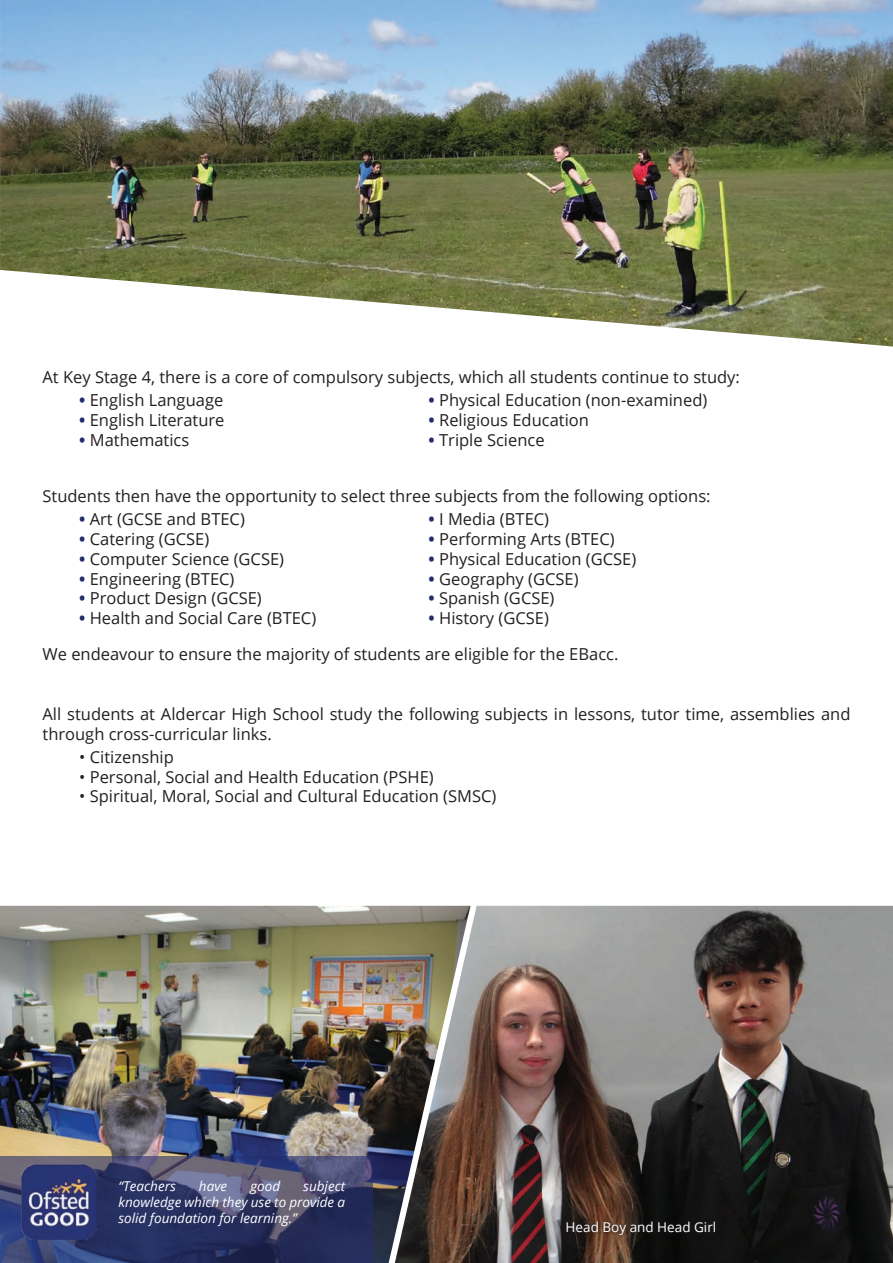
<style>
.page{position:relative;width:893px;height:1263px;background:#fff}
.page>*{position:absolute;margin:0;border:0;box-sizing:border-box;transform-origin:0 0}
.t1{font:16.5px/19.8px "Open Sans";color:#231f20}
.t2{font:italic 13.5px/16.2px "Open Sans";color:#fff;text-align:justify}
.t3{font:13.5px "Open Sans";color:#fff}
.s1{font-weight:700;color:#232c6b}
</style>
<div class="page">
<img style="left:0;top:906px;width:382px;height:357px">
<img style="left:482px;top:906px;width:411px;height:357px">
<img style="left:1px;top:0;width:892px;height:347px">
<img style="left:0;top:0;width:1px;height:270px">
<svg style="left:0;top:1156px;width:372px;height:107px;background:#3a406a"></svg>
<img style="left:21px;top:1164px;width:76px;height:75px">
<svg style="left:564px;top:1219px;width:155px;height:20px;background:#281e18"></svg>
<img style="left:382px;top:905px;width:100px;height:358px">
<p class="t1" style="left:43px;top:367px;width:699px">At Key Stage 4, there is a core of compulsory subjects, which all students continue to study:</p>
<p class="t1" style="left:79px;top:390px;width:145px"><span class="s1">•</span> English Language</p>
<p class="t1" style="left:79px;top:410px;width:147px"><span class="s1">•</span> English Literature</p>
<p class="t1" style="left:79px;top:430px;width:112px"><span class="s1">•</span> Mathematics</p>
<p class="t1" style="left:429px;top:390px;width:280px"><span class="s1">•</span> Physical Education (non-examined)</p>
<p class="t1" style="left:429px;top:410px;width:162px"><span class="s1">•</span> Religious Education</p>
<p class="t1" style="left:429px;top:430px;width:117px"><span class="s1">•</span> Triple Science</p>
<p class="t1" style="left:43px;top:486px;width:670px">Students then have the opportunity to select three subjects from the following options:</p>
<p class="t1" style="left:79px;top:509px;width:167px"><span class="s1">•</span> Art (GCSE and BTEC)</p>
<p class="t1" style="left:79px;top:529px;width:131px"><span class="s1">•</span> Catering (GCSE)</p>
<p class="t1" style="left:79px;top:549px;width:206px"><span class="s1">•</span> Computer Science (GCSE)</p>
<p class="t1" style="left:79px;top:568px;width:157px"><span class="s1">•</span> Engineering (BTEC)</p>
<p class="t1" style="left:79px;top:588px;width:184px"><span class="s1">•</span> Product Design (GCSE)</p>
<p class="t1" style="left:79px;top:608px;width:238px"><span class="s1">•</span> Health and Social Care (BTEC)</p>
<p class="t1" style="left:429px;top:509px;width:122px"><span class="s1">•</span> I Media (BTEC)</p>
<p class="t1" style="left:429px;top:529px;width:188px"><span class="s1">•</span> Performing Arts (BTEC)</p>
<p class="t1" style="left:429px;top:549px;width:209px"><span class="s1">•</span> Physical Education (GCSE)</p>
<p class="t1" style="left:429px;top:568px;width:151px"><span class="s1">•</span> Geography (GCSE)</p>
<p class="t1" style="left:429px;top:588px;width:127px"><span class="s1">•</span> Spanish (GCSE)</p>
<p class="t1" style="left:429px;top:608px;width:122px"><span class="s1">•</span> History (GCSE)</p>
<p class="t1" style="left:43px;top:644px;width:577px">We endeavour to ensure the majority of students are eligible for the EBacc.</p>
<p class="t1" style="left:43px;top:703px;width:809px">All students at Aldercar High School study the following subjects in lessons, tutor time, assemblies and through cross-curricular links.</p>
<p class="t1" style="left:79px;top:746px;width:96px">• Citizenship</p>
<p class="t1" style="left:79px;top:766px;width:356px">• Personal, Social and Health Education (PSHE)</p>
<p class="t1" style="left:79px;top:786px;width:419px">• Spiritual, Moral, Social and Cultural Education (SMSC)</p>
<p class="t2" style="left:118px;top:1177px;width:228px;text-indent:185px">subject knowledge which they use to provide a solid foundation for learning.”</p>
<p class="t2" style="left:118px;top:1177px;width:59px">“Teachers</p>
<p class="t2" style="left:199px;top:1177px;width:30px">have</p>
<p class="t2" style="left:250px;top:1177px;width:31px">good</p>
<p class="t3" style="left:566px;top:1218px;width:152px">Head Boy and Head Girl</p>
</div>
